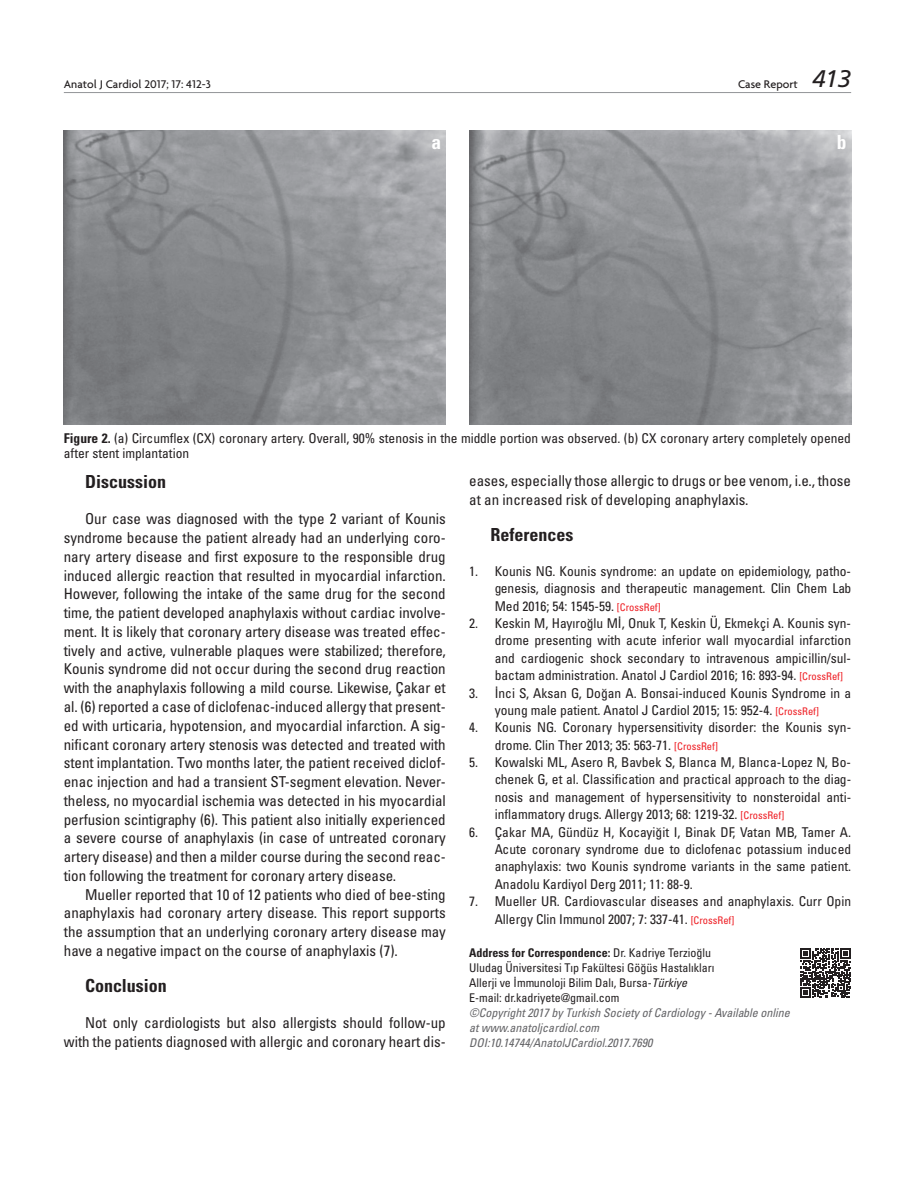
<style>
.page{position:relative;width:915px;height:1191px;background:#fff}
.page>*{position:absolute;margin:0;border:0;box-sizing:border-box;transform-origin:0 0}
.t1{font:24px "Frutiger Italic Tr";color:#231f20}
.t2{font:19.5px "Univers Cond Bd Tr";color:#fff}
.t3{font:18px "Univers Cond Bd Tr";color:#231f20}
.t4{font:15px/18.8px "Univers Condensed Tr";color:#231f20;text-align:justify}
.t5{font:13.5px/17.4px "Univers Condensed Tr";color:#231f20;text-align:justify}
.t6{font:12px/15.1px "Univers Cond Ita Tr";color:#636366}
.t7{font:12px/15.1px "Univers Condensed Tr";color:#231f20}
.t8{font:12px "Univers Cond Bd Tr";color:#231f20}
.t9{font:500 12px "Firma";color:#231f20}
.s1{font-family:"Univers Cond Bd Tr"}
.s2{font-size:10.5px;color:#ee1d23}
.s3{font-family:"Univers Condensed Tr"}
.s4{font-family:"Univers Cond Ita Tr"}
</style>
<div class="page">
<hr style="left:64px;top:92px;width:786px;height:1px;background:#939598">
<svg style="left:800px;top:948px;width:50px;height:50px"></svg>
<img style="left:64px;top:131px;width:381px;height:293px">
<img style="left:469px;top:131px;width:381px;height:293px">
<p class="t9" style="left:64px;top:77px;width:148px">Anatol J Cardiol 2017; 17: 412-3</p>
<p class="t9" style="left:737px;top:77px;width:61px">Case Report</p>
<h1 class="t1" style="left:812px;top:65px;width:40px">413</h1>
<h2 class="t2" style="left:431px;top:130px;width:11px">a</h2>
<h2 class="t2" style="left:836px;top:130px;width:11px">b</h2>
<p class="t5" style="left:64px;top:430px;width:788px;line-height:15px"><span class="s1">Figure 2.</span> (a) Circumflex (CX) coronary artery. Overall, 90% stenosis in the middle portion was observed. (b) CX coronary artery completely opened after stent implantation</p>
<p class="t3" style="left:85px;top:470px;width:82px">Discussion</p>
<p class="t4" style="left:64px;top:509px;width:383px;text-indent:21px">Our case was diagnosed with the type 2 variant of Kounis syndrome because the patient already had an underlying coro&shy;nary artery disease and first exposure to the responsible drug induced allergic reaction that resulted in myocardial infarction.<br>However, following the intake of the same drug for the second time, the patient developed anaphylaxis without cardiac involve&shy;ment. It is likely that coronary artery disease was treated effec&shy;tively and active, vulnerable plaques were stabilized; therefore, Kounis syndrome did not occur during the second drug reaction with the anaphylaxis following a mild course. Likewise, Çakar et al. (6) reported a case of diclofenac-induced allergy that present&shy;ed with urticaria, hypotension, and myocardial infarction. A sig&shy;nificant coronary artery stenosis was detected and treated with stent implantation. Two months later, the patient received diclof&shy;enac injection and had a transient ST-segment elevation. Never&shy;theless, no myocardial ischemia was detected in his myocardial perfusion scintigraphy (6). This patient also initially experienced a severe course of anaphylaxis (in case of untreated coronary artery disease) and then a milder course during the second reac&shy;tion following the treatment for coronary artery disease.</p>
<p class="t4" style="left:64px;top:884px;width:383px;text-indent:21px">Mueller reported that 10 of 12 patients who died of bee-sting anaphylaxis had coronary artery disease. This report supports the assumption that an underlying coronary artery disease may have a negative impact on the course of anaphylaxis (7).</p>
<p class="t3" style="left:85px;top:974px;width:83px">Conclusion</p>
<p class="t4" style="left:64px;top:1013px;width:383px;text-align:right">Not only cardiologists but also allergists should follow-up with the patients diagnosed with allergic and coronary heart dis-</p>
<p class="t4" style="left:469px;top:470px;width:383px">eases, especially those allergic to drugs or bee venom, i.e., those at an increased risk of developing anaphylaxis.</p>
<p class="t3" style="left:490px;top:523px;width:84px">References</p>
<p class="t5" style="left:494px;top:562px;width:358px;text-indent:-26px">1. Kounis NG. Kounis syndrome: an update on epidemiology, patho&shy;genesis, diagnosis and therapeutic management. Clin Chem Lab Med 2016; 54: 1545-59. <span class="s2">[CrossRef]</span></p>
<p class="t5" style="left:494px;top:614px;width:358px;text-indent:-26px">2. Keskin M, Hayıroğlu Mİ, Onuk T, Keskin Ü, Ekmekçi A. Kounis syn&shy;drome presenting with acute inferior wall myocardial infarction and cardiogenic shock secondary to intravenous ampicillin/sul&shy;bactam administration. Anatol J Cardiol 2016; 16: 893-94. <span class="s2">[CrossRef]</span></p>
<p class="t5" style="left:469px;top:683px;width:383px;text-align:center">3. İnci S, Aksan G, Doğan A. Bonsai-induced Kounis Syndrome in a young male patient. Anatol J Cardiol 2015; 15: 952-4. <span class="s2">[CrossRef]</span></p>
<p class="t5" style="left:494px;top:718px;width:358px;text-indent:-26px">4. Kounis NG. Coronary hypersensitivity disorder: the Kounis syn&shy;drome. Clin Ther 2013; 35: 563-71. <span class="s2">[CrossRef]</span></p>
<p class="t5" style="left:494px;top:753px;width:358px;text-indent:-26px">5. Kowalski ML, Asero R, Bavbek S, Blanca M, Blanca-Lopez N, Bo&shy;chenek G, et al. Classification and practical approach to the diag&shy;nosis and management of hypersensitivity to nonsteroidal anti&shy;inflammatory drugs. Allergy 2013; 68: 1219-32. <span class="s2">[CrossRef]</span></p>
<p class="t5" style="left:494px;top:822px;width:358px;text-indent:-26px">6. Çakar MA, Gündüz H, Kocayiğit I, Binak DF, Vatan MB, Tamer A.<br>Acute coronary syndrome due to diclofenac potassium induced anaphylaxis: two Kounis syndrome variants in the same patient.<br>Anadolu Kardiyol Derg 2011; 11: 88-9.</p>
<p class="t5" style="left:494px;top:892px;width:358px;text-indent:-26px">7. Mueller UR. Cardiovascular diseases and anaphylaxis. Curr Opin<br>Allergy Clin Immunol 2007; 7: 337-41. <span class="s2">[CrossRef]</span></p>
<p class="t8" style="left:469px;top:945px;width:243px">Address for Correspondence: <span class="s3">Dr. Kadriye Terzioğlu</span></p>
<p class="t7" style="left:469px;top:959px;width:247px">Uludag Üniversitesi Tıp Fakültesi Göğüs Hastalıkları<br>Allerji ve İmmunoloji Bilim Dalı, Bursa-<span class="s4">Türkiye<br></span>E-mail: dr.kadriyete@gmail.com</p>
<p class="t6" style="left:469px;top:1005px;width:322px">©Copyright 2017 by Turkish Society of Cardiology - Available online at www.anatoljcardiol.com<br>DOI:10.14744/AnatolJCardiol.2017.7690</p>
</div>
